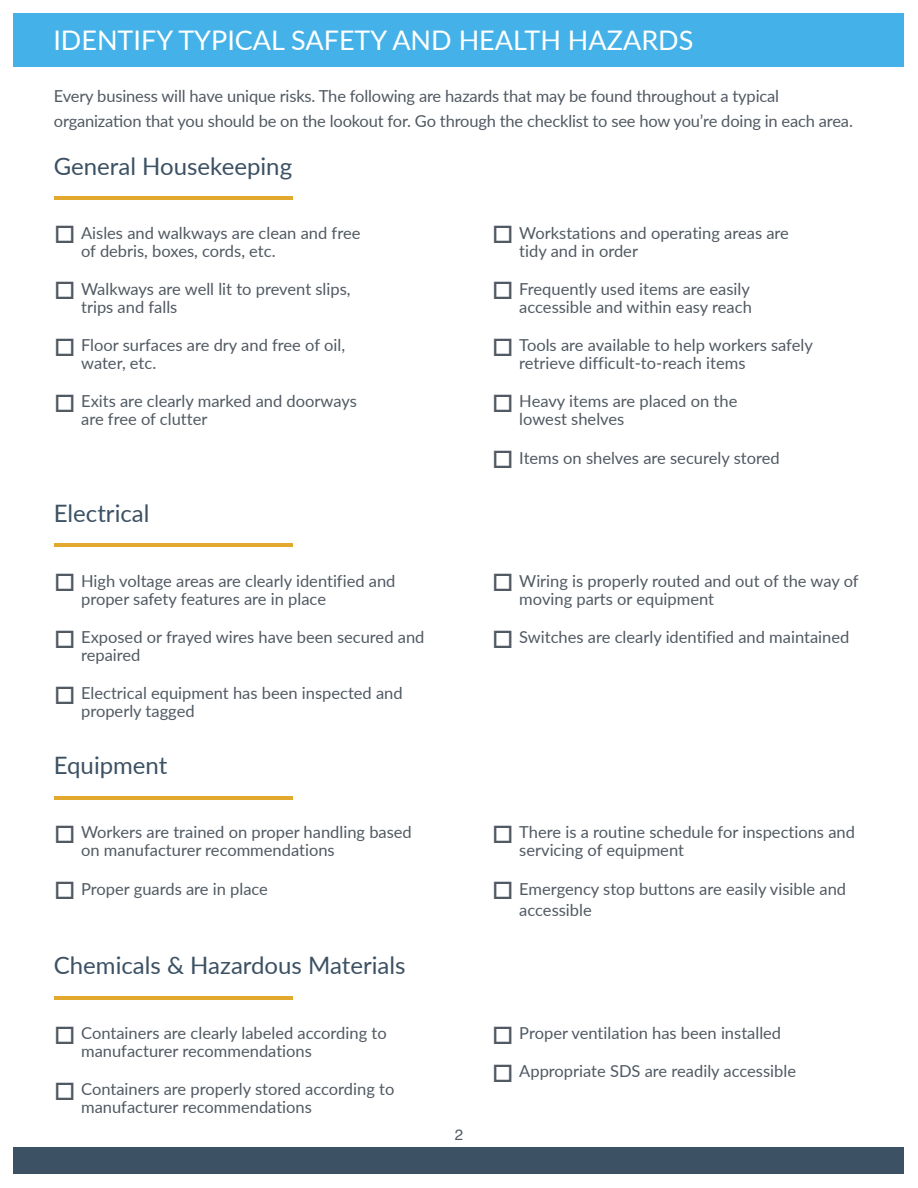
<style>
.page{position:relative;width:918px;height:1188px;background:#fff}
.page>*{position:absolute;margin:0;border:0;box-sizing:border-box;transform-origin:0 0}
.t1{font:27px "Lato";color:#fff}
.t2{font:24px "Lato";color:#3c5164}
.t3{font:16.5px/18px "Lato";color:#515962}
.t4{font:15px "Helvetica";color:#515962}
</style>
<div class="page">
<div style="left:14px;top:1148px;width:890px;height:26px;background:#3c5164"></div>
<hr style="left:54px;top:196px;width:239px;height:4px;background:#e2a92e">
<hr style="left:54px;top:544px;width:239px;height:3px;background:#e2a92e">
<div style="left:14px;top:14px;width:890px;height:54px;background:#44b2e8"></div>
<hr style="left:54px;top:796px;width:239px;height:3px;background:#e2a92e">
<hr style="left:54px;top:996px;width:239px;height:4px;background:#e2a92e">
<h1 class="t1" style="left:53px;top:21px;width:642px">IDENTIFY TYPICAL SAFETY AND HEALTH HAZARDS</h1>
<p class="t3" style="left:54px;top:84px;width:801px;line-height:24px">Every business will have unique risks. The following are hazards that may be found throughout a typical organization that you should be on the lookout for. Go through the checklist to see how you’re doing in each area.</p>
<h2 class="t2" style="left:54px;top:149px;width:240px">General Housekeeping</h2>
<p class="t3" style="left:81px;top:223px;width:281px;text-indent:-27px">□ Aisles and walkways are clean and free of debris, boxes, cords, etc.</p>
<p class="t3" style="left:81px;top:279px;width:271px;text-indent:-27px">□ Walkways are well lit to prevent slips, trips and falls</p>
<p class="t3" style="left:81px;top:335px;width:265px;text-indent:-27px">□ Floor surfaces are dry and free of oil, water, etc.</p>
<p class="t3" style="left:81px;top:392px;width:277px;text-indent:-27px">□ Exits are clearly marked and doorways are free of clutter</p>
<h2 class="t2" style="left:54px;top:496px;width:97px">Electrical</h2>
<p class="t3" style="left:81px;top:571px;width:316px;text-indent:-27px">□ High voltage areas are clearly identified and proper safety features are in place</p>
<p class="t3" style="left:81px;top:627px;width:345px;text-indent:-27px">□ Exposed or frayed wires have been secured and repaired</p>
<p class="t3" style="left:81px;top:684px;width:323px;text-indent:-27px">□ Electrical equipment has been inspected and properly tagged</p>
<h2 class="t2" style="left:54px;top:748px;width:115px">Equipment</h2>
<p class="t3" style="left:81px;top:823px;width:332px;text-indent:-27px">□ Workers are trained on proper handling based on manufacturer recommendations</p>
<p class="t3" style="left:54px;top:879px;width:215px">□ Proper guards are in place</p>
<h2 class="t2" style="left:54px;top:948px;width:353px">Chemicals &amp; Hazardous Materials</h2>
<p class="t3" style="left:81px;top:1023px;width:307px;text-indent:-27px">□ Containers are clearly labeled according to manufacturer recommendations</p>
<p class="t3" style="left:81px;top:1080px;width:315px;text-indent:-27px">□ Containers are properly stored according to manufacturer recommendations</p>
<p class="t3" style="left:519px;top:223px;width:271px;text-indent:-27px">□ Workstations and operating areas are tidy and in order</p>
<p class="t3" style="left:492px;top:279px;width:261px;text-align:right">□ Frequently used items are easily accessible and within easy reach</p>
<p class="t3" style="left:519px;top:335px;width:295px;text-indent:-27px">□ Tools are available to help workers safely retrieve difficult-to-reach items</p>
<p class="t3" style="left:519px;top:392px;width:220px;text-indent:-27px">□ Heavy items are placed on the lowest shelves</p>
<p class="t3" style="left:492px;top:448px;width:289px">□ Items on shelves are securely stored</p>
<p class="t3" style="left:519px;top:571px;width:341px;text-indent:-27px">□ Wiring is properly routed and out of the way of moving parts or equipment</p>
<p class="t3" style="left:492px;top:627px;width:359px">□ Switches are clearly identified and maintained</p>
<p class="t3" style="left:519px;top:823px;width:337px;text-indent:-27px">□ There is a routine schedule for inspections and servicing of equipment</p>
<p class="t3" style="left:519px;top:877px;width:328px;line-height:21px;text-indent:-27px">□ Emergency stop buttons are easily visible and accessible</p>
<p class="t4" style="left:455px;top:1123px;width:10px">2</p>
<p class="t3" style="left:492px;top:1023px;width:290px">□ Proper ventilation has been installed</p>
<p class="t3" style="left:492px;top:1062px;width:305px">□ Appropriate SDS are readily accessible</p>
</div>
